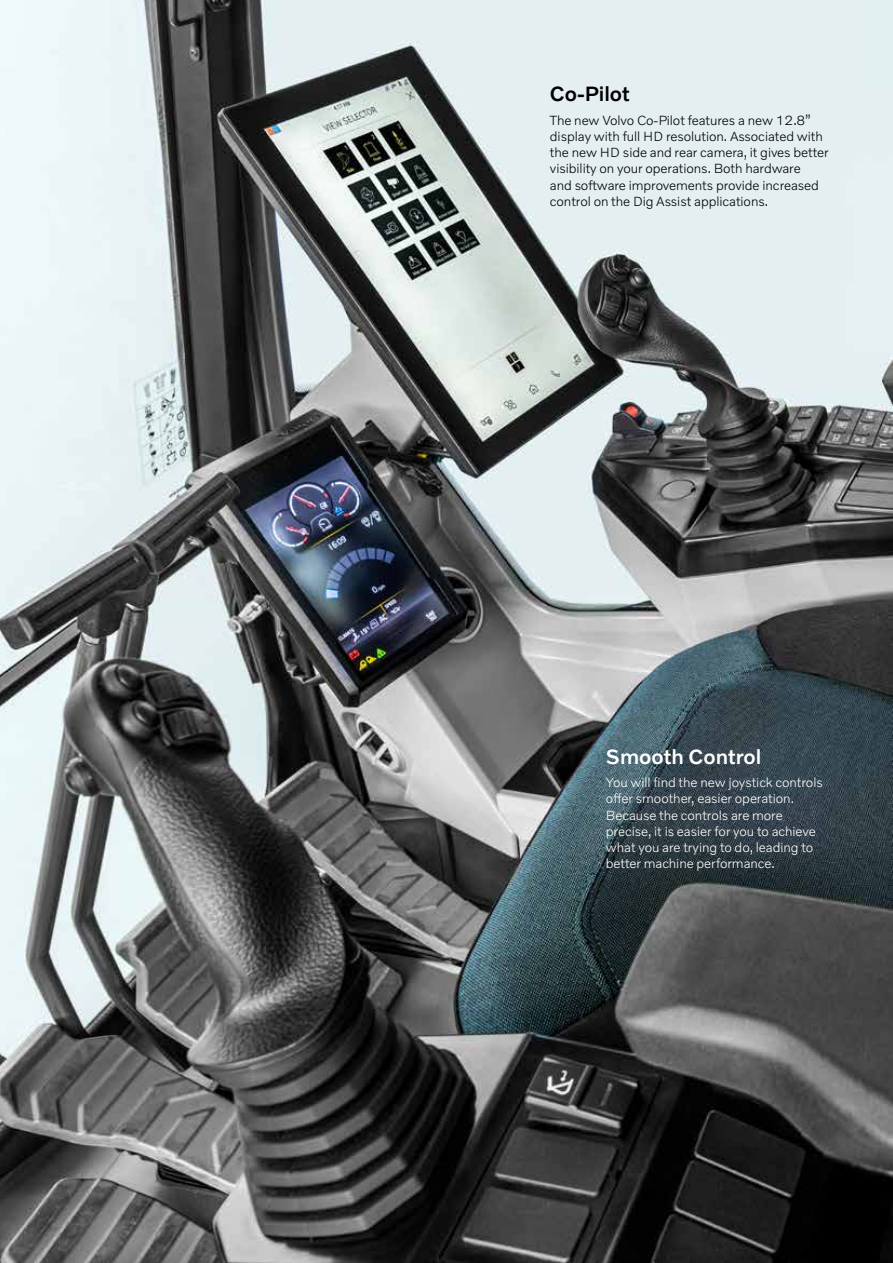
<style>
.page{position:relative;width:893px;height:1263px;background:#fff}
.page>*{position:absolute;margin:0;border:0;box-sizing:border-box;transform-origin:0 0}
.t1{font:700 21px "Volvo Novum 3.1";color:#fff}
.t2{font:700 21px "Volvo Novum 3.1";color:#000}
.t3{font:300 13.5px/16.2px "Volvo Novum 3.1";letter-spacing:-.005em;color:#000}
.t4{font:300 13.5px/16.2px "Volvo Novum 3.1";letter-spacing:-.005em;color:#fff}
</style>
<div class="page">
<img style="left:0;top:0;width:893px;height:1263px">
<h1 class="t2" style="left:550px;top:80px;width:81px">Co-Pilot</h1>
<p class="t3" style="left:550px;top:112px;width:280px">The new Volvo Co-Pilot features a new 12.8” display with full HD resolution. Associated with the new HD side and rear camera, it gives better visibility on your operations. Both hardware<br>and software improvements provide increased control on the Dig Assist applications.</p>
<h1 class="t1" style="left:606px;top:743px;width:157px">Smooth Control</h1>
<p class="t4" style="left:606px;top:774px;width:218px">You will find the new joystick controls offer smoother, easier operation.<br>Because the controls are more precise, it is easier for you to achieve what you are trying to do, leading to better machine performance.</p>
</div>
